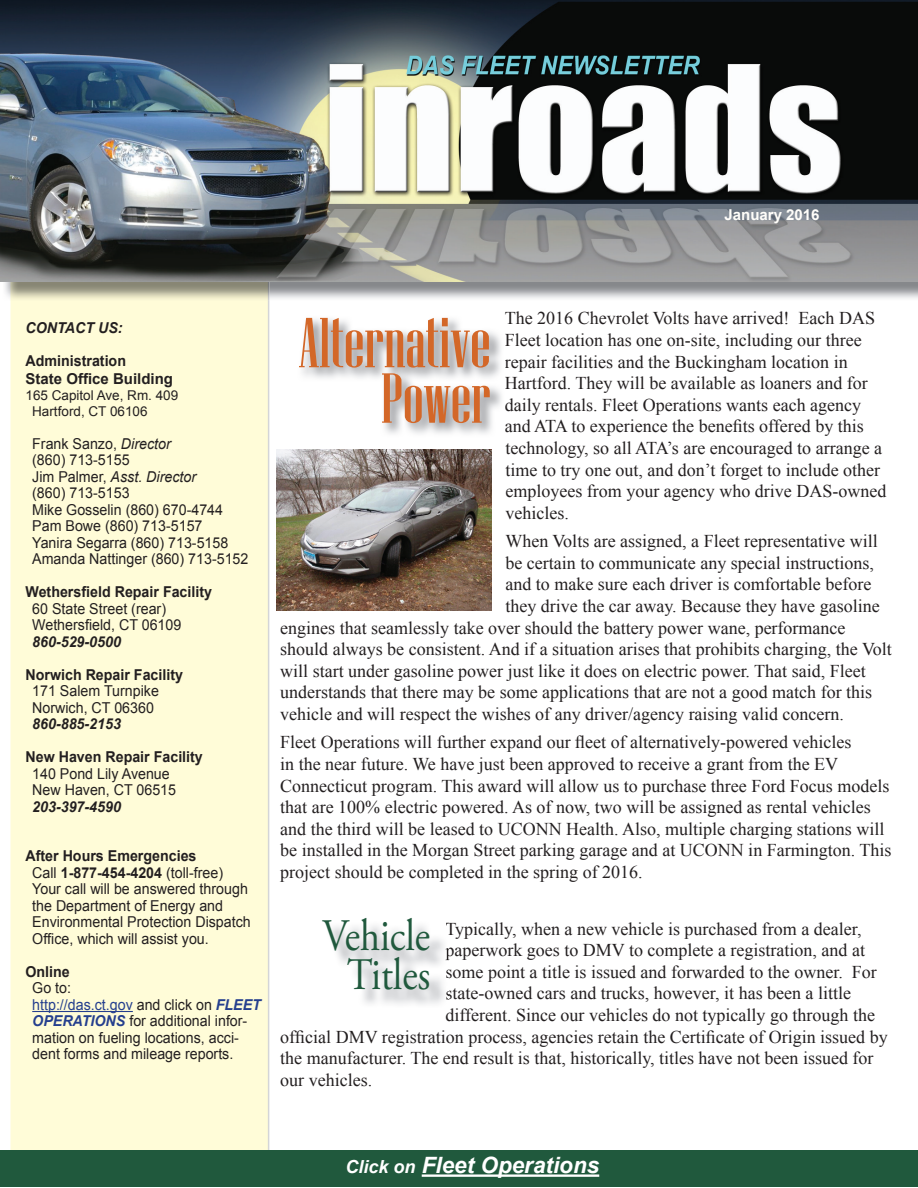
<style>
.page{position:relative;width:918px;height:1188px;background:#fff}
.page>*{position:absolute;margin:0;border:0;box-sizing:border-box;transform-origin:0 0}
.t1{font:70.5px/55.5px "Niagara Solid";color:#d36728;text-align:right;scale:1.06 1}
.t2{font:45px/39px "Adobe Garamond Pro";color:#20593d;text-align:center;scale:.86 1}
.t3{font:italic 700 22.5px "Arial";color:#fff}
.t4{font:18px/21.6px "Times New Roman";color:#231f20}
.t5{font:15px/16.5px "Arial";color:#231f20;scale:.95 1}
.t6{font:700 15px/18px "Arial";color:#231f20;scale:.95 1}
.t7{font:italic 700 15px "Arial";color:#231f20;scale:.95 1}
.t8{font:700 15px "Arial";color:#fffefa}
.t9{font:13.5px/16.2px "Arial";color:#231f20}
.s1{font-style:italic}
.s2{font-weight:700}
.s3{color:#253f8e}
.s4{font-weight:700;font-style:italic;color:#253f8e}
.s5{font-size:18px}
</style>
<div class="page">
<div style="left:10px;top:301px;width:259px;height:849px;background:#fffcd8"></div>
<img style="left:9px;top:282px;width:260px;height:19px">
<img style="left:1px;top:0;width:917px;height:282px">
<div style="left:0;top:1150px;width:918px;height:36px;background:#20593d"></div>
<hr style="left:32px;top:1011px;width:101px;height:1px;background:#253f8e">
<hr style="left:422px;top:1174px;width:177px;height:3px;background:#fff">
<img style="left:302px;top:319px;width:200px;height:115px">
<img style="left:445px;top:944px;width:3px;height:16px">
<svg style="left:446px;top:969px;width:2px;height:31px"></svg>
<img style="left:277px;top:449px;width:215px;height:162px">
<p class="t8" style="left:724px;top:205px;width:97px">January 2016</p>
<p class="t7" style="left:26px;top:317px;width:104px">CONTACT US:</p>
<p class="t6" style="left:26px;top:352px;width:157px">Administration<br>State Office Building</p>
<p class="t9" style="left:32px;top:387px;width:148px;text-indent:-7px">165 Capitol Ave, Rm. 409<br>Hartford, CT 06106</p>
<p class="t5" style="left:32px;top:436px;width:229px">Frank Sanzo, <span class="s1">Director<br></span>(860) 713-5155<br>Jim Palmer, <span class="s1">Asst. Director<br></span>(860) 713-5153<br>Mike Gosselin (860) 670-4744<br>Pam Bowe (860) 713-5157<br>Yanira Segarra (860) 713-5158<br>Amanda Nattinger (860) 713-5152</p>
<p class="t6" style="left:25px;top:584px;width:198px">Wethersfield Repair Facility</p>
<p class="t5" style="left:32px;top:601px;width:159px">60 State Street (rear)<br>Wethersfield, CT 06109</p>
<p class="t7" style="left:32px;top:632px;width:95px">860-529-0500</p>
<p class="t6" style="left:25px;top:666px;width:167px">Norwich Repair Facility</p>
<p class="t5" style="left:32px;top:683px;width:135px">171 Salem Turnpike<br>Norwich, CT 06360</p>
<p class="t7" style="left:32px;top:714px;width:95px">860-885-2153</p>
<p class="t6" style="left:25px;top:749px;width:188px">New Haven Repair Facility</p>
<p class="t5" style="left:32px;top:766px;width:153px">140 Pond Lily Avenue<br>New Haven, CT 06515</p>
<p class="t7" style="left:32px;top:797px;width:95px">203-397-4590</p>
<p class="t5" style="left:32px;top:848px;width:232px;text-indent:-7px"><span class="s2">After Hours Emergencies<br></span>Call <span class="s2">1-877-454-4204</span> (toll-free)<br>Your call will be answered through the Department of Energy and<br>Environmental Protection Dispatch<br>Office, which will assist you.</p>
<p class="t6" style="left:25px;top:963px;width:48px">Online</p>
<p class="t5" style="left:32px;top:980px;width:242px">Go to:<br><span class="s3">http://das.ct.gov</span> and click on <span class="s4">FLEET<br>OPERATIONS</span> for additional infor&shy;mation on fueling locations, acci&shy;dent forms and mileage reports.</p>
<p class="t4" style="left:505px;top:307px;width:383px">The 2016 Chevrolet Volts have arrived! Each DAS Fleet location has one on-site, including our three repair facilities and the Buckingham location in Hartford. They will be available as loaners and for daily rentals. Fleet Operations wants each agency and ATA to experience the benefits offered by this technology, so all ATA’s are encouraged to arrange a time to try one out, and don’t forget to include other employees from your agency who drive DAS-owned vehicles.</p>
<p class="t4" style="left:506px;top:530px;width:374px">When Volts are assigned, a Fleet representative will</p>
<p class="t4" style="left:506px;top:552px;width:370px">be certain to communicate any special instructions,</p>
<p class="t4" style="left:506px;top:573px;width:367px">and to make sure each driver is comfortable before</p>
<p class="t4" style="left:506px;top:595px;width:376px">they drive the car away. Because they have gasoline</p>
<p class="t4" style="left:280px;top:617px;width:567px">engines that seamlessly take over should the battery power wane, performance</p>
<p class="t4" style="left:280px;top:638px;width:613px">should always be consistent. And if a situation arises that prohibits charging, the Volt</p>
<p class="t4" style="left:280px;top:660px;width:587px">will start under gasoline power just like it does on electric power. That said, Fleet</p>
<p class="t4" style="left:280px;top:681px;width:593px">understands that there may be some applications that are not a good match for this</p>
<p class="t4" style="left:280px;top:703px;width:565px">vehicle and will respect the wishes of any driver/agency raising valid concern.</p>
<p class="t4" style="left:280px;top:731px;width:613px">Fleet Operations will further expand our fleet of alternatively-powered vehicles<br>in the near future. We have just been approved to receive a grant from the EV Connecticut program. This award will allow us to purchase three Ford Focus models that are 100% electric powered. As of now, two will be assigned as rental vehicles and the third will be leased to UCONN Health. Also, multiple charging stations will be installed in the Morgan Street parking garage and at UCONN in Farmington. This project should be completed in the spring of 2016.</p>
<h1 class="t1" style="left:299px;top:316px;width:183px">Alternative<br>Power</h1>
<h2 class="t2" style="left:322px;top:918px;width:127px">Vehicle<br>Titles</h2>
<p class="t4" style="left:446px;top:918px;width:418px">Typically, when a new vehicle is purchased from a dealer,</p>
<p class="t4" style="left:446px;top:939px;width:421px">paperwork goes to DMV to complete a registration, and at</p>
<p class="t4" style="left:446px;top:961px;width:433px">some point a title is issued and forwarded to the owner. For</p>
<p class="t4" style="left:446px;top:982px;width:407px">state-owned cars and trucks, however, it has been a little</p>
<p class="t4" style="left:446px;top:1004px;width:431px">different. Since our vehicles do not typically go through the</p>
<p class="t4" style="left:280px;top:1026px;width:609px">official DMV registration process, agencies retain the Certificate of Origin issued by</p>
<p class="t4" style="left:280px;top:1047px;width:595px">the manufacturer. The end result is that, historically, titles have not been issued for</p>
<p class="t4" style="left:280px;top:1069px;width:93px">our vehicles.</p>
<p class="t3" style="left:345px;top:1150px;width:255px"><span class="s5">Click on</span> Fleet Operations</p>
</div>
